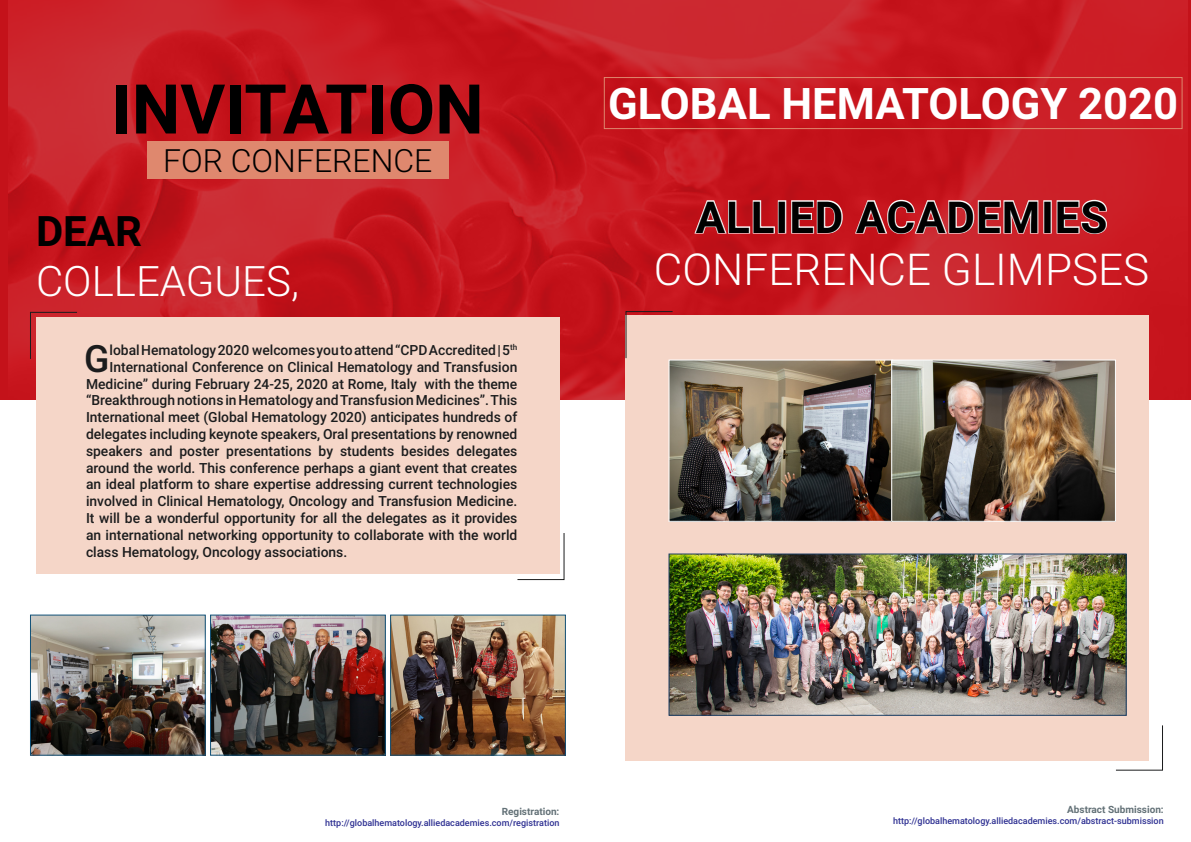
<style>
.page{position:relative;width:1191px;height:842px;background:#fff}
.page>*{position:absolute;margin:0;border:0;box-sizing:border-box;transform-origin:0 0}
.t1{font:700 68.7px "Roboto";color:#000}
.t2{font:300 44px "Roboto";color:#fff}
.t3{font:700 44px "Roboto";letter-spacing:.02em;color:#000}
.t4{font:700 43.6px "Roboto";color:#fff}
.t5{font:300 42px "Roboto";color:#fff}
.t6{font:700 42px "Roboto";color:#000}
.t7{font:500 37.6px "Roboto";color:#1b1c1d}
.t8{font:300 32px "Roboto";color:#000}
.t9{font:500 14px "Roboto";color:#1b1c1d}
.t10{font:700 10px "Roboto";color:#637177}
.t11{font:500 9px "Roboto";color:#2e3092}
</style>
<div class="page">
<img style="left:9px;top:0;width:1178px;height:399px">
<div style="left:36px;top:318px;width:523px;height:256px;background:#f5d6c8"></div>
<div style="left:625px;top:315px;width:523px;height:445px;background:#f5d6c8"></div>
<div style="left:147px;top:141px;width:301px;height:37px;background:#df886e"></div>
<div style="left:604px;top:77px;width:578px;height:52px;border:1px solid #df886e"></div>
<svg style="left:29px;top:311px;width:49px;height:49px"></svg>
<svg style="left:625px;top:311px;width:48px;height:48px"></svg>
<svg style="left:517px;top:532px;width:48px;height:49px"></svg>
<svg style="left:1115px;top:724px;width:48px;height:47px"></svg>
<img style="left:32px;top:617px;width:172px;height:137px">
<div style="left:30px;top:615px;width:176px;height:141px;border:1px solid #125279"></div>
<img style="left:212px;top:617px;width:172px;height:137px">
<div style="left:210px;top:615px;width:176px;height:141px;border:1px solid #125279"></div>
<img style="left:392px;top:617px;width:172px;height:137px">
<div style="left:390px;top:615px;width:176px;height:141px;border:1px solid #125279"></div>
<svg style="left:693px;top:199px;width:83px;height:36px;background:#d04a50"></svg>
<div style="left:778px;top:200px;width:8px;height:34px;border:2px solid #fff"></div>
<svg style="left:790px;top:199px;width:54px;height:36px"></svg>
<svg style="left:853px;top:196px;width:186px;height:39px"></svg>
<div style="left:1043px;top:200px;width:8px;height:34px;border:2px solid #fff"></div>
<svg style="left:1055px;top:199px;width:53px;height:36px"></svg>
<img style="left:670px;top:361px;width:221px;height:159px">
<div style="left:668px;top:359px;width:225px;height:163px;border:1px solid #fff"></div>
<img style="left:893px;top:361px;width:221px;height:159px">
<div style="left:891px;top:359px;width:225px;height:163px;border:1px solid #fff"></div>
<img style="left:670px;top:555px;width:454px;height:159px">
<div style="left:668px;top:553px;width:458px;height:163px;border:1px solid #1c3d63"></div>
<p class="t1" style="left:112px;top:61px;width:373px">INVITATION</p>
<p class="t8" style="left:163px;top:138px;width:271px">FOR CONFERENCE</p>
<p class="t6" style="left:36px;top:202px;width:108px">DEAR</p>
<p class="t5" style="left:36px;top:252px;width:264px">COLLEAGUES,</p>
<p class="t7" style="left:84px;top:332px;width:27px">G</p>
<p class="t9" style="left:109px;top:340px;width:409px">lobal Hematology 2020 welcomes you to attend “CPD Accredited | 5<sup>th</sup></p>
<p class="t9" style="left:109px;top:357px;width:409px">International Conference on Clinical Hematology and Transfusion</p>
<p class="t9" style="left:86px;top:374px;width:433px">Medicine” during February 24-25, 2020 at Rome, Italy with the theme</p>
<p class="t9" style="left:86px;top:390px;width:433px">“Breakthrough notions in Hematology and Transfusion Medicines”. This</p>
<p class="t9" style="left:86px;top:407px;width:433px">International meet (Global Hematology 2020) anticipates hundreds of</p>
<p class="t9" style="left:86px;top:424px;width:433px">delegates including keynote speakers, Oral presentations by renowned</p>
<p class="t9" style="left:86px;top:441px;width:433px">speakers and poster presentations by students besides delegates</p>
<p class="t9" style="left:86px;top:458px;width:433px">around the world. This conference perhaps a giant event that creates</p>
<p class="t9" style="left:86px;top:474px;width:433px">an ideal platform to share expertise addressing current technologies</p>
<p class="t9" style="left:86px;top:491px;width:433px">involved in Clinical Hematology, Oncology and Transfusion Medicine.</p>
<p class="t9" style="left:86px;top:508px;width:433px">It will be a wonderful opportunity for all the delegates as it provides</p>
<p class="t9" style="left:86px;top:525px;width:433px">an international networking opportunity to collaborate with the world</p>
<p class="t9" style="left:86px;top:542px;width:263px">class Hematology, Oncology associations.</p>
<p class="t4" style="left:608px;top:73px;width:572px">GLOBAL HEMATOLOGY 2020</p>
<p class="t3" style="left:695px;top:186px;width:413px">ALLIED ACADEMIES</p>
<p class="t2" style="left:654px;top:239px;width:497px">CONFERENCE GLIMPSES</p>
<p class="t10" style="left:502px;top:804px;width:59px">Registration:</p>
<p class="t11" style="left:325px;top:816px;width:236px">http://globalhematology.alliedacademies.com/registration</p>
<p class="t10" style="left:1067px;top:803px;width:98px">Abstract Submission:</p>
<p class="t11" style="left:893px;top:815px;width:272px">http://globalhematology.alliedacademies.com/abstract-submission</p>
</div>
